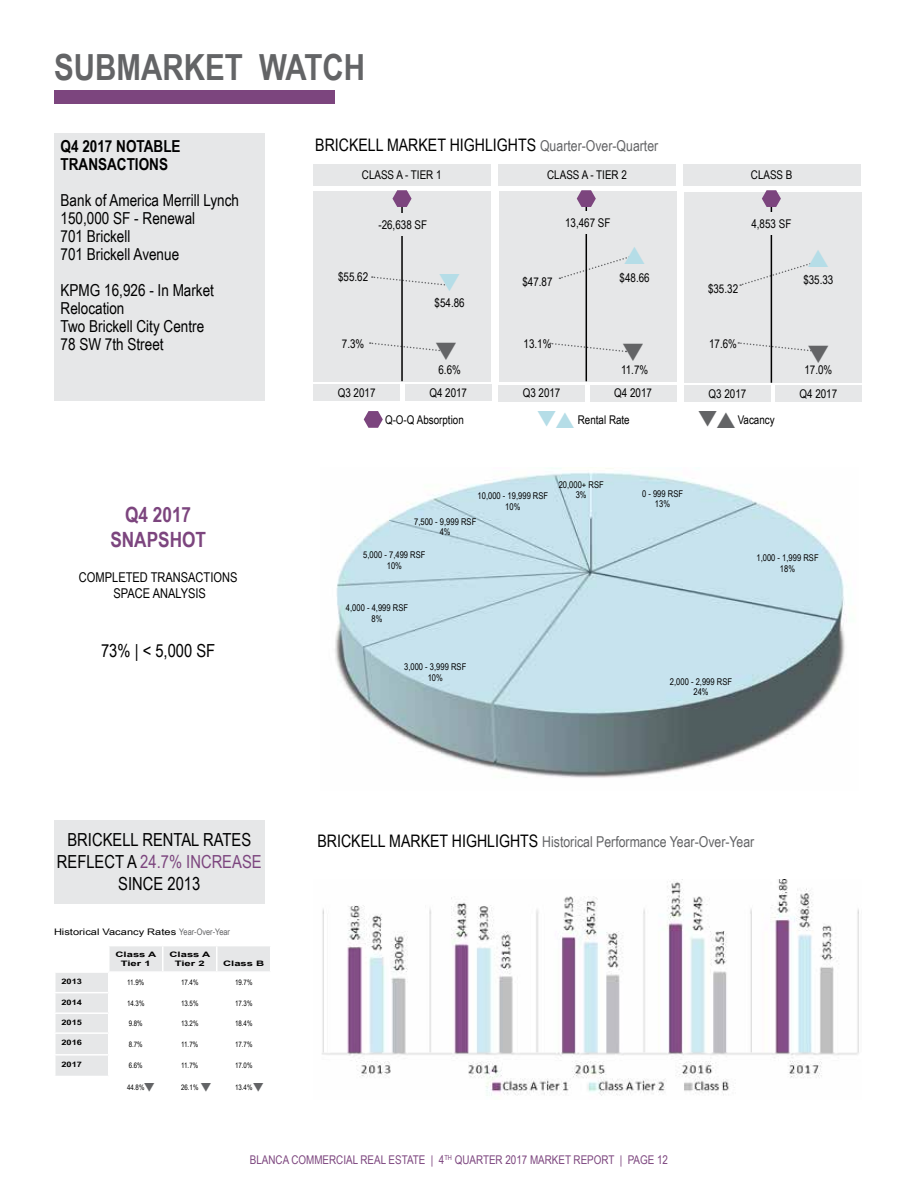
<style>
.page{position:relative;width:918px;height:1188px;background:#fff}
.page>*{position:absolute;margin:0;border:0;box-sizing:border-box;transform-origin:0 0}
.t1{font:700 36px "Arial Narrow";color:#636466}
.t2{font:700 21px/25.2px "Arial Narrow";color:#7c457e;text-align:center}
.t3{font:18px/21.6px "Arial Narrow";color:#000;text-align:center}
.t4{font:17.25px "Arial Narrow";color:#000}
.t5{font:16.5px/18px "Arial Narrow";color:#000}
.t6{font:700 16.5px/18px "Arial Narrow";color:#000}
.t7{font:15px "Arial Narrow";color:#636466}
.t8{font:13.5px/16.2px "Arial Narrow";color:#000;text-align:center}
.t9{font:12px "Arial Narrow";color:#000}
.t10{font:12px "Arial Narrow";color:#7c457e}
.t11{font:9.3px/10.6px "Arial Narrow";letter-spacing:.005em;color:#000;text-align:center}
.t12{font:9px "Arial Narrow";color:#000;scale:1.5 1}
.t13{font:7.5px "Arial Narrow";color:#000}
.t14{font:700 7.5px/9px "Arial";color:#000;text-align:center;scale:1.5 1}
.t15{font:700 7.5px "Arial Narrow";color:#000;scale:1.5 1}
.s1{font-size:15px;color:#636466}
.s2{color:#7c457e}
.s3{font-size:17.25px;color:#000}
.s4{color:#636466}
</style>
<div class="page">
<div style="left:54px;top:90px;width:281px;height:14px;background:#7c457e"></div>
<div style="left:54px;top:134px;width:211px;height:267px;background:#e6e7e8"></div>
<div style="left:54px;top:820px;width:211px;height:83px;background:#e6e7e8"></div>
<img style="left:335px;top:468px;width:511px;height:310px">
<img style="left:322px;top:879px;width:537px;height:217px">
<div style="left:313px;top:164px;width:177px;height:22px;background:#e6e7e8"></div>
<div style="left:499px;top:164px;width:177px;height:22px;background:#e6e7e8"></div>
<div style="left:683px;top:164px;width:177px;height:22px;background:#e6e7e8"></div>
<div style="left:313px;top:191px;width:178px;height:190px;background:#e6e7e8"></div>
<div style="left:313px;top:384px;width:87px;height:17px;background:#e6e7e8"></div>
<div style="left:405px;top:384px;width:86px;height:17px;background:#e6e7e8"></div>
<div style="left:498px;top:385px;width:87px;height:16px;background:#e6e7e8"></div>
<div style="left:590px;top:385px;width:86px;height:16px;background:#e6e7e8"></div>
<div style="left:684px;top:385px;width:87px;height:17px;background:#e6e7e8"></div>
<div style="left:775px;top:385px;width:87px;height:17px;background:#e6e7e8"></div>
<div style="left:499px;top:192px;width:177px;height:190px;background:#e6e7e8"></div>
<div style="left:684px;top:192px;width:178px;height:190px;background:#e6e7e8"></div>
<hr style="left:586px;top:191px;width:1px;height:190px;background:#000">
<svg style="left:577px;top:190px;width:19px;height:17px"></svg>
<div style="left:550px;top:211px;width:75px;height:23px;background:#e6e7e8"></div>
<hr style="left:771px;top:193px;width:1px;height:190px;background:#000">
<svg style="left:762px;top:190px;width:19px;height:17px"></svg>
<div style="left:734px;top:212px;width:75px;height:23px;background:#e6e7e8"></div>
<hr style="left:401px;top:191px;width:2px;height:190px;background:#000">
<svg style="left:392px;top:190px;width:20px;height:17px"></svg>
<div style="left:365px;top:213px;width:75px;height:23px;background:#e6e7e8"></div>
<svg style="left:55px;top:946px;width:215px;height:130px"></svg>
<hr style="left:54px;top:1032px;width:55px;height:2px;background:#fff">
<hr style="left:54px;top:1034px;width:2px;height:20px;background:#fff">
<hr style="left:54px;top:1054px;width:55px;height:2px;background:#fff">
<hr style="left:54px;top:1056px;width:2px;height:20px;background:#fff">
<hr style="left:109px;top:1032px;width:54px;height:2px;background:#fff">
<hr style="left:108px;top:1034px;width:2px;height:20px;background:#fff">
<hr style="left:109px;top:1054px;width:54px;height:2px;background:#fff">
<hr style="left:108px;top:1056px;width:2px;height:20px;background:#fff">
<hr style="left:163px;top:1032px;width:54px;height:2px;background:#fff">
<hr style="left:162px;top:1034px;width:2px;height:20px;background:#fff">
<hr style="left:163px;top:1054px;width:54px;height:2px;background:#fff">
<hr style="left:162px;top:1056px;width:2px;height:20px;background:#fff">
<hr style="left:217px;top:1032px;width:55px;height:2px;background:#fff">
<hr style="left:216px;top:1034px;width:2px;height:20px;background:#fff">
<hr style="left:217px;top:1054px;width:55px;height:2px;background:#fff">
<hr style="left:216px;top:1056px;width:2px;height:20px;background:#fff">
<svg style="left:364px;top:411px;width:19px;height:17px"></svg>
<svg style="left:740px;top:249px;width:75px;height:38px"></svg>
<svg style="left:372px;top:274px;width:77px;height:17px"></svg>
<svg style="left:559px;top:246px;width:75px;height:34px"></svg>
<svg style="left:370px;top:342px;width:77px;height:18px"></svg>
<svg style="left:550px;top:342px;width:78px;height:19px"></svg>
<svg style="left:738px;top:341px;width:78px;height:22px"></svg>
<h1 class="t1" style="left:54px;top:40px;width:312px">SUBMARKET WATCH</h1>
<h3 class="t6" style="left:61px;top:137px;width:122px">Q4 2017 NOTABLE<br>TRANSACTIONS</h3>
<h3 class="t5" style="left:61px;top:191px;width:180px">Bank of America Merrill Lynch<br>150,000 SF - Renewal<br>701 Brickell<br>701 Brickell Avenue</h3>
<h3 class="t5" style="left:61px;top:281px;width:155px">KPMG 16,926 - In Market<br>Relocation<br>Two Brickell City Centre<br>78 SW 7th Street</h3>
<h3 class="t4" style="left:315px;top:132px;width:345px">BRICKELL MARKET HIGHLIGHTS <span class="s1">Quarter-Over-Quarter</span></h3>
<p class="t9" style="left:362px;top:166px;width:81px">CLASS A - TIER 1</p>
<p class="t9" style="left:547px;top:166px;width:81px">CLASS A - TIER 2</p>
<p class="t9" style="left:751px;top:166px;width:43px">CLASS B</p>
<p class="t9" style="left:378px;top:216px;width:50px">-26,638 SF</p>
<p class="t9" style="left:565px;top:214px;width:47px">13,467 SF</p>
<p class="t9" style="left:751px;top:215px;width:41px">4,853 SF</p>
<p class="t9" style="left:338px;top:267px;width:32px">$55.62</p>
<p class="t9" style="left:342px;top:335px;width:24px">7.3%</p>
<p class="t9" style="left:435px;top:294px;width:32px">$54.86</p>
<p class="t9" style="left:438px;top:361px;width:24px">6.6%</p>
<p class="t9" style="left:522px;top:273px;width:32px">$47.87</p>
<p class="t9" style="left:524px;top:335px;width:29px">13.1%</p>
<p class="t9" style="left:620px;top:269px;width:32px">$48.66</p>
<p class="t9" style="left:621px;top:361px;width:29px">11.7%</p>
<p class="t9" style="left:708px;top:280px;width:32px">$35.32</p>
<p class="t9" style="left:709px;top:335px;width:29px">17.6%</p>
<p class="t9" style="left:803px;top:271px;width:32px">$35.33</p>
<p class="t9" style="left:804px;top:361px;width:29px">17.0%</p>
<p class="t9" style="left:338px;top:384px;width:39px">Q3 2017</p>
<p class="t9" style="left:429px;top:384px;width:39px">Q4 2017</p>
<p class="t9" style="left:523px;top:384px;width:39px">Q3 2017</p>
<p class="t9" style="left:614px;top:384px;width:39px">Q4 2017</p>
<p class="t9" style="left:709px;top:385px;width:39px">Q3 2017</p>
<p class="t9" style="left:800px;top:385px;width:39px">Q4 2017</p>
<h2 class="t2" style="left:110px;top:501px;width:97px">Q4 2017<br>SNAPSHOT</h2>
<p class="t8" style="left:79px;top:569px;width:160px">COMPLETED TRANSACTIONS<br>SPACE ANALYSIS</p>
<h3 class="t3" style="left:101px;top:640px;width:116px">73% | &lt; 5,000 SF</h3>
<p class="t9" style="left:385px;top:411px;width:80px">Q-O-Q Absorption</p>
<p class="t9" style="left:578px;top:411px;width:53px">Rental Rate</p>
<p class="t9" style="left:738px;top:411px;width:39px">Vacancy</p>
<p class="t11" style="left:478px;top:491px;width:72px">10,000 - 19,999 RSF<br>10%</p>
<p class="t11" style="left:414px;top:516px;width:64px">7,500 - 9,999 RSF<br>4%</p>
<p class="t11" style="left:363px;top:549px;width:64px">5,000 - 7,499 RSF<br>10%</p>
<p class="t11" style="left:559px;top:479px;width:47px">20,000+ RSF<br>3%</p>
<p class="t11" style="left:346px;top:603px;width:64px">4,000 - 4,999 RSF<br>8%</p>
<p class="t11" style="left:404px;top:661px;width:64px">3,000 - 3,999 RSF<br>10%</p>
<p class="t11" style="left:642px;top:488px;width:43px">0 - 999 RSF<br>13%</p>
<p class="t11" style="left:757px;top:552px;width:64px">1,000 - 1,999 RSF<br>18%</p>
<p class="t11" style="left:670px;top:676px;width:64px">2,000 - 2,999 RSF<br>24%</p>
<h3 class="t3" style="left:57px;top:829px;width:206px">BRICKELL RENTAL RATES<br>REFLECT A <span class="s2">24.7% INCREASE<br></span>SINCE 2013</h3>
<p class="t7" style="left:317px;top:831px;width:438px"><span class="s3">BRICKELL MARKET HIGHLIGHTS</span> Historical Performance Year-Over-Year</p>
<p class="t12" style="left:54px;top:926px;width:119px">Historical Vacancy Rates <span class="s4">Year-Over-Year</span></p>
<p class="t14" style="left:116px;top:950px;width:29px">Class A<br>Tier 1</p>
<p class="t14" style="left:170px;top:950px;width:29px">Class A<br>Tier 2</p>
<p class="t14" style="left:223px;top:959px;width:29px">Class B</p>
<p class="t15" style="left:61px;top:976px;width:15px">2013</p>
<p class="t13" style="left:127px;top:977px;width:18px">11.9%</p>
<p class="t13" style="left:181px;top:977px;width:19px">17.4%</p>
<p class="t13" style="left:235px;top:977px;width:19px">19.7%</p>
<p class="t15" style="left:62px;top:997px;width:15px">2014</p>
<p class="t13" style="left:127px;top:998px;width:19px">14.3%</p>
<p class="t13" style="left:181px;top:998px;width:19px">13.5%</p>
<p class="t13" style="left:235px;top:998px;width:19px">17.3%</p>
<p class="t15" style="left:62px;top:1017px;width:15px">2015</p>
<p class="t13" style="left:129px;top:1018px;width:16px">9.8%</p>
<p class="t13" style="left:181px;top:1018px;width:19px">13.2%</p>
<p class="t13" style="left:235px;top:1018px;width:19px">18.4%</p>
<p class="t15" style="left:62px;top:1037px;width:15px">2016</p>
<p class="t13" style="left:129px;top:1039px;width:16px">8.7%</p>
<p class="t13" style="left:181px;top:1039px;width:18px">11.7%</p>
<p class="t13" style="left:235px;top:1039px;width:19px">17.7%</p>
<p class="t15" style="left:62px;top:1059px;width:15px">2017</p>
<p class="t13" style="left:129px;top:1060px;width:16px">6.6%</p>
<p class="t13" style="left:181px;top:1060px;width:18px">11.7%</p>
<p class="t13" style="left:235px;top:1060px;width:19px">17.0%</p>
<p class="t13" style="left:127px;top:1082px;width:19px">44.8%</p>
<p class="t13" style="left:181px;top:1082px;width:19px">26.1%</p>
<p class="t13" style="left:235px;top:1082px;width:19px">13.4%</p>
<p class="t10" style="left:250px;top:1151px;width:420px">BLANCA COMMERCIAL REAL ESTATE | 4<sup>TH</sup> QUARTER 2017 MARKET REPORT | PAGE 12</p>
</div>
